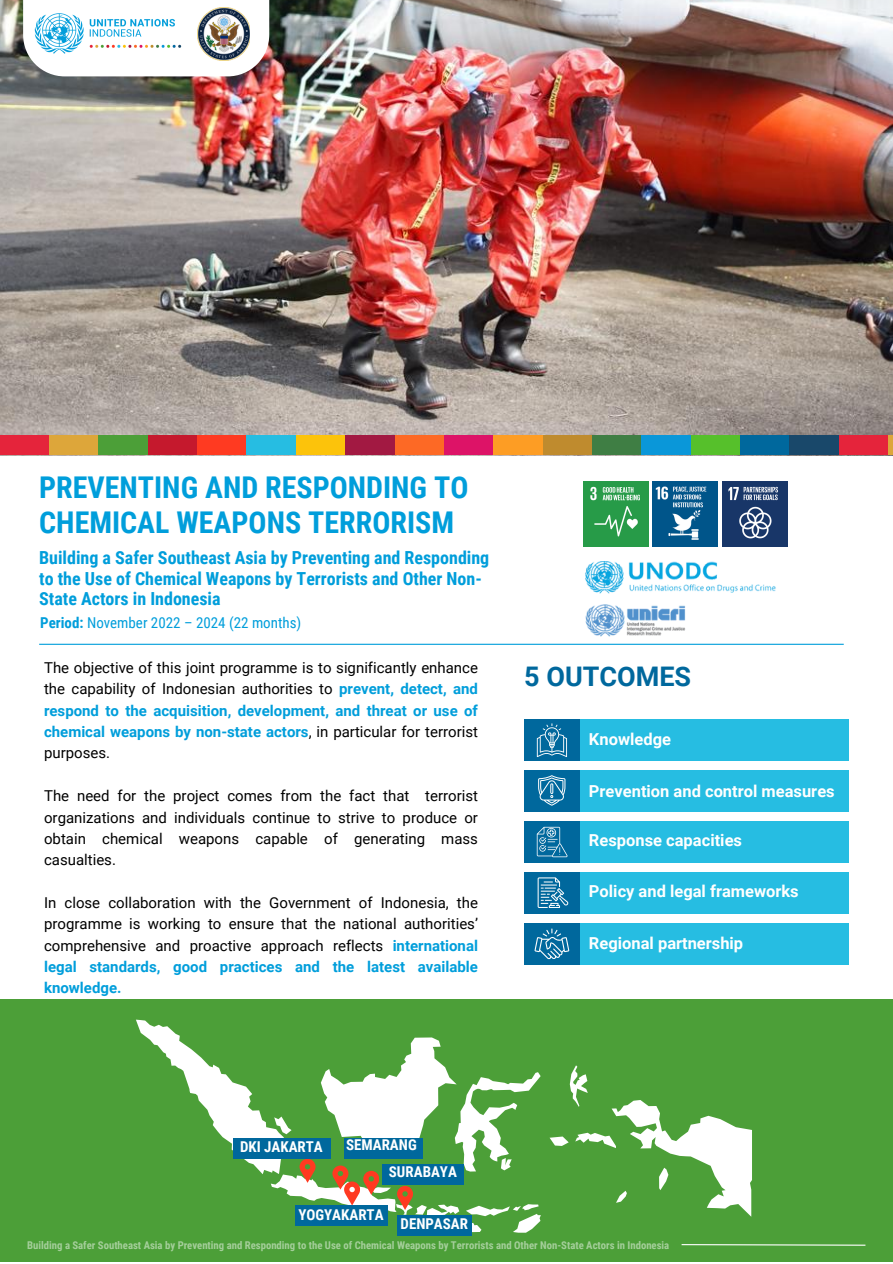
<style>
.page{position:relative;width:893px;height:1264px;background:#fff}
.page>*{position:absolute;margin:0;border:0;box-sizing:border-box;transform-origin:0 0}
.t1{font:700 30px/34.8px "Roboto Condensed";color:#009edb}
.t2{font:700 27px "Roboto";color:#00689d}
.t3{font:700 18px/20.2px "Roboto Condensed";color:#009edb}
.t4{font:700 16.5px "Roboto";color:#fff}
.t5{font:15px/21.3px "Roboto";color:#000;text-align:justify}
.t6{font:15px "Roboto Condensed";color:#009edb}
.t7{font:700 14.85px "Roboto Condensed";color:#fff}
.t8{font:700 10.65px "Roboto Condensed";color:#fff}
.s1{font-weight:700}
.s2{font-weight:700;color:#009edb}
</style>
<div class="page">
<img style="left:0;top:0;width:892px;height:435px">
<div style="left:0;top:435px;width:49px;height:20px;background:#e5243b"></div>
<div style="left:49px;top:435px;width:50px;height:20px;background:#dda63a"></div>
<div style="left:99px;top:435px;width:49px;height:20px;background:#4c9f38"></div>
<div style="left:148px;top:435px;width:49px;height:20px;background:#c5192d"></div>
<div style="left:197px;top:435px;width:50px;height:20px;background:#ff3a21"></div>
<div style="left:247px;top:435px;width:49px;height:20px;background:#26bde2"></div>
<div style="left:296px;top:435px;width:49px;height:20px;background:#fcc30b"></div>
<div style="left:345px;top:435px;width:50px;height:20px;background:#a21942"></div>
<div style="left:395px;top:435px;width:49px;height:20px;background:#fd6925"></div>
<div style="left:444px;top:435px;width:49px;height:20px;background:#dd1367"></div>
<div style="left:493px;top:435px;width:50px;height:20px;background:#fd9d24"></div>
<div style="left:543px;top:435px;width:49px;height:20px;background:#bf8b2e"></div>
<div style="left:592px;top:435px;width:49px;height:20px;background:#3f7e44"></div>
<div style="left:641px;top:435px;width:50px;height:20px;background:#0a97d9"></div>
<div style="left:691px;top:435px;width:49px;height:20px;background:#56c02b"></div>
<div style="left:740px;top:435px;width:49px;height:20px;background:#00689d"></div>
<div style="left:789px;top:435px;width:50px;height:20px;background:#19486a"></div>
<div style="left:839px;top:435px;width:49px;height:20px;background:#e5243b"></div>
<hr style="left:888px;top:435px;width:4px;height:20px;background:#dda63a">
<div style="left:23px;top:0;width:246px;height:76px;background:#fff"></div>
<img style="left:27px;top:13px;width:155px;height:51px">
<img style="left:197px;top:8px;width:52px;height:53px">
<hr style="left:39px;top:643px;width:804px;height:2px;background:#009edb">
<img style="left:722px;top:481px;width:65px;height:65px">
<img style="left:652px;top:481px;width:65px;height:65px">
<img style="left:583px;top:481px;width:65px;height:65px">
<img style="left:585px;top:604px;width:101px;height:33px">
<img style="left:585px;top:561px;width:191px;height:33px">
<div style="left:0;top:999px;width:892px;height:263px;background:#4c9f38"></div>
<svg style="left:549px;top:1065px;width:203px;height:151px"></svg>
<div style="left:524px;top:719px;width:324px;height:42px;background:#26bde2"></div>
<div style="left:524px;top:769px;width:324px;height:42px;background:#26bde2"></div>
<div style="left:524px;top:871px;width:324px;height:42px;background:#26bde2"></div>
<div style="left:524px;top:820px;width:324px;height:42px;background:#26bde2"></div>
<div style="left:524px;top:922px;width:324px;height:42px;background:#26bde2"></div>
<div style="left:524px;top:922px;width:55px;height:42px;background:#00689d"></div>
<div style="left:524px;top:820px;width:55px;height:42px;background:#00689d"></div>
<div style="left:524px;top:871px;width:55px;height:42px;background:#00689d"></div>
<div style="left:524px;top:770px;width:55px;height:42px;background:#00689d"></div>
<div style="left:524px;top:719px;width:55px;height:42px;background:#00689d"></div>
<svg style="left:681px;top:1244px;width:185px;height:2px"></svg>
<svg style="left:537px;top:723px;width:30px;height:34px"></svg>
<svg style="left:538px;top:775px;width:27px;height:30px"></svg>
<svg style="left:536px;top:826px;width:31px;height:31px"></svg>
<svg style="left:534px;top:928px;width:35px;height:31px"></svg>
<svg style="left:537px;top:877px;width:31px;height:31px"></svg>
<div style="left:397px;top:1215px;width:74px;height:21px;background:#00689d"></div>
<svg style="left:136px;top:1019px;width:405px;height:213px"></svg>
<div style="left:295px;top:1205px;width:92px;height:20px;background:#00689d"></div>
<p class="t1" style="left:39px;top:470px;width:431px">PREVENTING AND RESPONDING TO<br>CHEMICAL WEAPONS TERRORISM</p>
<p class="t3" style="left:39px;top:548px;width:451px">Building a Safer Southeast Asia by Preventing and Responding to the Use of Chemical Weapons by Terrorists and Other Non-<br>State Actors in Indonesia</p>
<p class="t6" style="left:40px;top:614px;width:263px"><span class="s1">Period:</span> November 2022 – 2024 (22 months)</p>
<p class="t5" style="left:44px;top:657px;width:435px">The objective of this joint programme is to significantly enhance the capability of Indonesian authorities to <span class="s2">prevent, detect, and respond to the acquisition, development, and threat or use of chemical weapons by non-state actors</span>, in particular for terrorist purposes.</p>
<p class="t5" style="left:44px;top:785px;width:435px">The need for the project comes from the fact that terrorist organizations and individuals continue to strive to produce or obtain chemical weapons capable of generating mass casualties.</p>
<p class="t5" style="left:44px;top:892px;width:435px">In close collaboration with the Government of Indonesia, the programme is working to ensure that the national authorities’ comprehensive and proactive approach reflects <span class="s2">international legal standards, good practices and the latest available knowledge.</span></p>
<p class="t2" style="left:524px;top:660px;width:168px">5 OUTCOMES</p>
<p class="t4" style="left:589px;top:729px;width:83px">Knowledge</p>
<p class="t4" style="left:589px;top:781px;width:247px">Prevention and control measures</p>
<p class="t4" style="left:589px;top:831px;width:154px">Response capacities</p>
<p class="t4" style="left:589px;top:882px;width:211px">Policy and legal frameworks</p>
<p class="t4" style="left:589px;top:934px;width:156px">Regional partnership</p>
<p class="t7" style="left:240px;top:1138px;width:84px">DKI JAKARTA</p>
<p class="t7" style="left:346px;top:1136px;width:72px">SEMARANG</p>
<p class="t7" style="left:389px;top:1163px;width:69px">SURABAYA</p>
<p class="t7" style="left:298px;top:1205px;width:87px">YOGYAKARTA</p>
<p class="t7" style="left:400px;top:1215px;width:69px">DENPASAR</p>
<p class="t8" style="left:27px;top:1239px;width:643px">Building a Safer Southeast Asia by Preventing and Responding to the Use of Chemical Weapons by Terrorists and Other Non-State Actors in Indonesia</p>
</div>
